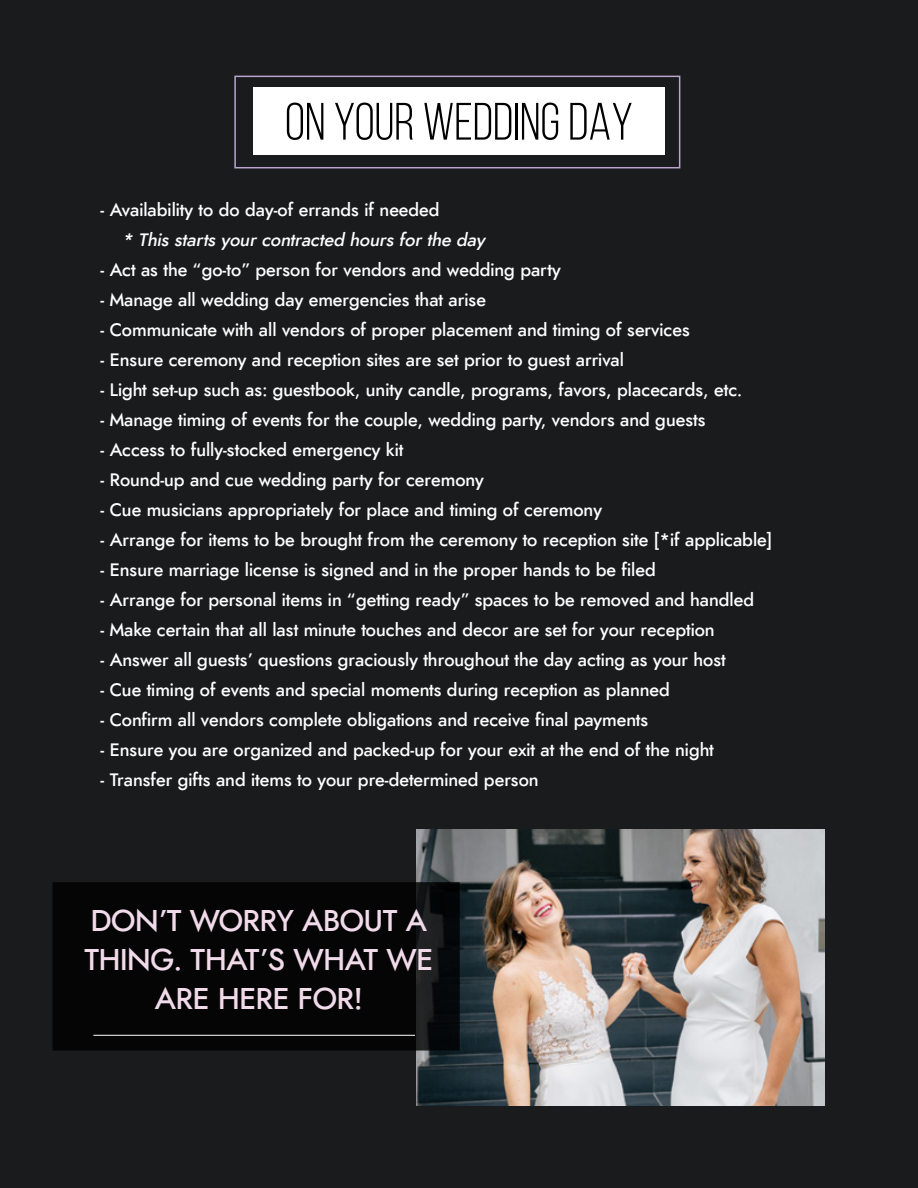
<style>
.page{position:relative;width:918px;height:1188px;background:#191b1c}
.page>*{position:absolute;margin:0;border:0;box-sizing:border-box;transform-origin:0 0}
.t1{font:52.5px "Bebas Neue";color:#000}
.t2{font:italic 500 30px/39px "Renner";letter-spacing:-.01em;color:#f1daea;text-align:center}
.t3{font:italic 500 18px/30px "Renner";color:#fff}
</style>
<div class="page">
<img style="left:416px;top:829px;width:408px;height:277px">
<div style="left:53px;top:883px;width:406px;height:167px;background:#000"></div>
<div style="left:52px;top:882px;width:408px;height:169px;border:2px solid #000"></div>
<hr style="left:93px;top:1035px;width:322px;height:1px;background:#fff">
<div style="left:253px;top:87px;width:412px;height:68px;background:#fff"></div>
<div style="left:234px;top:76px;width:446px;height:92px;border:2px solid #bca4cf"></div>
<h1 class="t1" style="left:285px;top:93px;width:350px">ON YOUR WEDDING DAY</h1>
<p class="t3" style="left:122px;top:195px;width:369px;text-indent:-22px">- Availability to do day-of errands if needed<br>* Thisstartsyourcontracted hoursforthe day</p>
<p class="t3" style="left:101px;top:255px;width:462px">- Act as the “go-to” person for vendors and wedding party</p>
<p class="t3" style="left:101px;top:285px;width:387px">- Manage all wedding day emergencies that arise</p>
<p class="t3" style="left:101px;top:315px;width:591px">- Communicate with all vendors of proper placement and timing of services</p>
<p class="t3" style="left:101px;top:345px;width:525px">- Ensure ceremony and reception sites are set prior to guest arrival</p>
<p class="t3" style="left:101px;top:375px;width:643px">- Light set-up such as: guestbook, unity candle, programs, favors, placecards, etc.</p>
<p class="t3" style="left:101px;top:405px;width:606px">- Manage timing of events for the couple, wedding party, vendors and guests</p>
<p class="t3" style="left:101px;top:435px;width:304px">- Access to fully-stocked emergency kit</p>
<p class="t3" style="left:101px;top:465px;width:385px">- Round-up and cue wedding party for ceremony</p>
<p class="t3" style="left:101px;top:495px;width:503px">- Cue musicians appropriately for place and timing of ceremony</p>
<p class="t3" style="left:101px;top:525px;width:673px">- Arrange for items to be brought from the ceremony to reception site [*if applicable]</p>
<p class="t3" style="left:101px;top:555px;width:557px">- Ensure marriage license is signed and in the proper hands to be filed</p>
<p class="t3" style="left:101px;top:585px;width:655px">- Arrange for personal items in “getting ready” spaces to be removed and handled</p>
<p class="t3" style="left:101px;top:615px;width:616px">- Make certain that all last minute touches and decor are set for your reception</p>
<p class="t3" style="left:101px;top:645px;width:627px">- Answer all guests’ questions graciously throughout the day acting as your host</p>
<p class="t3" style="left:101px;top:675px;width:571px">- Cue timing of events and special moments during reception as planned</p>
<p class="t3" style="left:101px;top:705px;width:549px">- Confirm all vendors complete obligations and receive final payments</p>
<p class="t3" style="left:101px;top:735px;width:615px">- Ensure you are organized and packed-up for your exit at the end of the night</p>
<p class="t3" style="left:101px;top:765px;width:440px">- Transfer gifts and items to your pre-determined person</p>
<h2 class="t2" style="left:84px;top:901px;width:350px">DON’T WORRY ABOUT A<br>THING. THAT’S WHAT WE<br>ARE HERE FOR!</h2>
</div>
